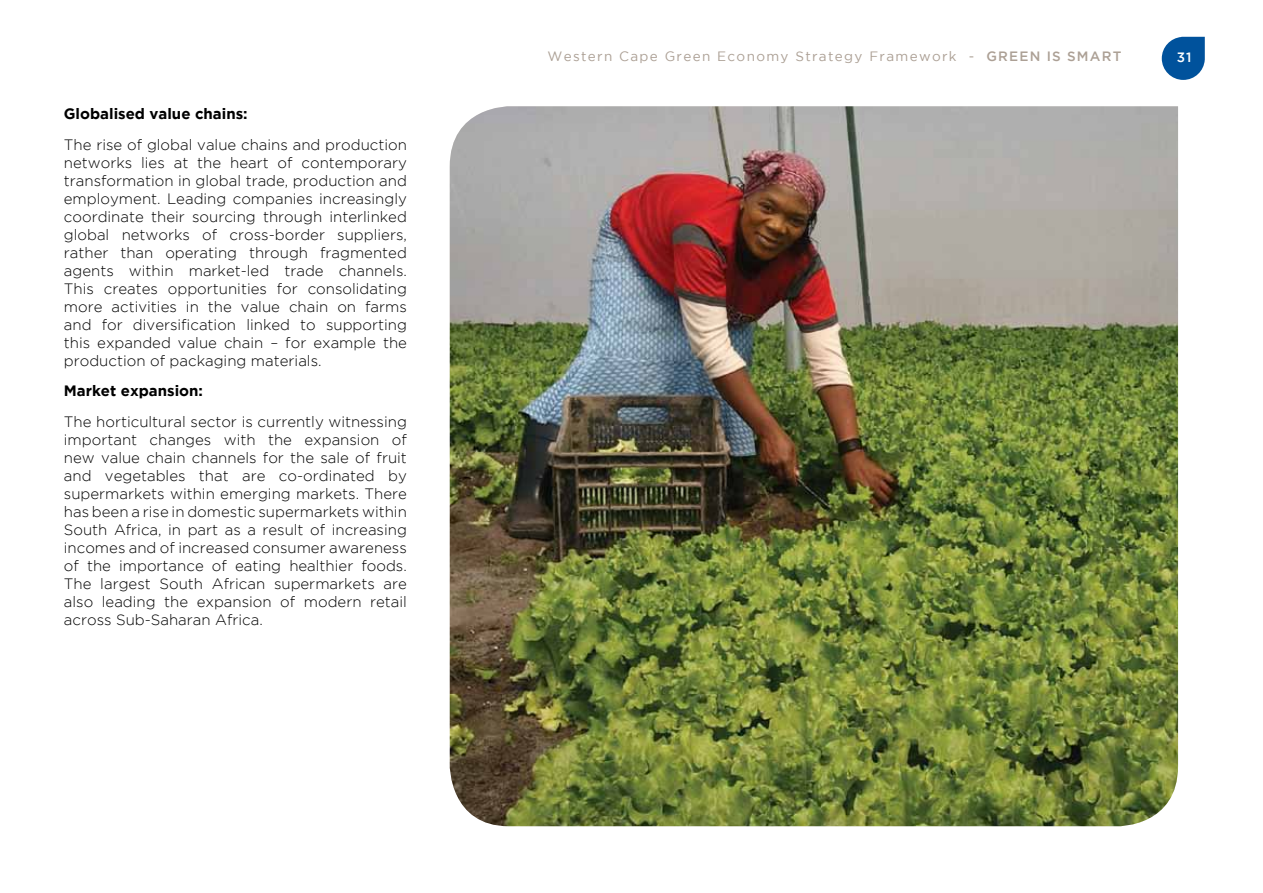
<style>
.page{position:relative;width:1263px;height:893px;background:#fff}
.page>*{position:absolute;margin:0;border:0;box-sizing:border-box;transform-origin:0 0}
.t1{font:300 15px/18px "Gotham";color:#000;text-align:justify}
.t2{font:700 15px "Gotham";color:#000}
.t3{font:13.5px "Gotham";letter-spacing:.1em;color:#aca095}
.t4{font:500 13.5px "Gotham";color:#fff}
.s1{font-weight:500}
</style>
<div class="page">
<svg style="left:1162px;top:37px;width:43px;height:43px;background:#296eac"></svg>
<img style="left:450px;top:106px;width:728px;height:720px">
<p class="t2" style="left:64px;top:105px;width:185px">Globalised value chains:</p>
<p class="t1" style="left:64px;top:135px;width:345px">The rise of global value chains and production networks lies at the heart of contemporary transformation in global trade, production and employment. Leading companies increasingly coordinate their sourcing through interlinked global networks of cross-border suppliers, rather than operating through fragmented agents within market-led trade channels.<br>This creates opportunities for consolidating more activities in the value chain on farms and for diversification linked to supporting this expanded value chain – for example the production of packaging materials.</p>
<p class="t2" style="left:64px;top:382px;width:141px">Market expansion:</p>
<p class="t1" style="left:64px;top:413px;width:345px">The horticultural sector is currently witnessing important changes with the expansion of new value chain channels for the sale of fruit and vegetables that are co-ordinated by supermarkets within emerging markets. There has been a rise in domestic supermarkets within South Africa, in part as a result of increasing incomes and of increased consumer awareness of the importance of eating healthier foods.<br>The largest South African supermarkets are also leading the expansion of modern retail across Sub-Saharan Africa.</p>
<p class="t3" style="left:547px;top:49px;width:575px">Western Cape Green Economy Strategy Framework - <span class="s1">GREEN IS SMART</span></p>
<p class="t4" style="left:1177px;top:50px;width:16px">31</p>
</div>
